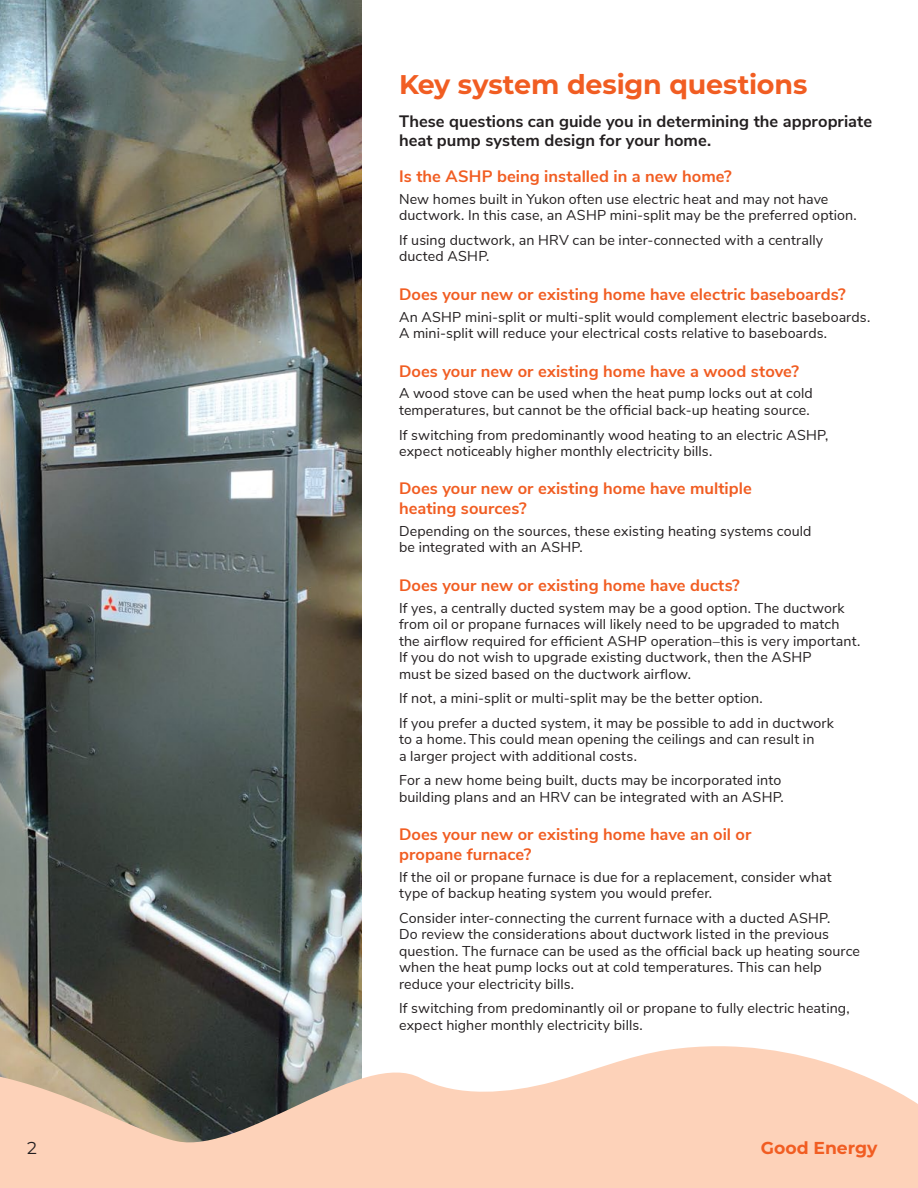
<style>
.page{position:relative;width:918px;height:1188px;background:#fff}
.page>*{position:absolute;margin:0;border:0;box-sizing:border-box;transform-origin:0 0}
.t1{font:700 27px "Montserrat";letter-spacing:-.005em;color:#f15d22}
.t2{font:700 17.25px "Montserrat";color:#f15d22}
.t3{font:17.25px "Montserrat";color:#231f20}
.t4{font:700 16.5px/19.5px "Nunito Sans";letter-spacing:.005em;color:#f15d22}
.t5{font:700 16.5px/19.5px "Nunito Sans";letter-spacing:.005em;color:#231f20}
.t6{font:14.25px/16.5px "Nunito Sans";letter-spacing:.01em;color:#231f20}
</style>
<div class="page">
<img style="left:0;top:0;width:362px;height:1030px">
<svg style="left:0;top:1030px;width:918px;height:158px;background:#ddc1ae"></svg>
<h1 class="t1" style="left:399px;top:65px;width:410px">Key system design questions</h1>
<p class="t5" style="left:399px;top:110px;width:475px">These questions can guide you in determining the appropriate heat pump system design for your home.</p>
<p class="t4" style="left:399px;top:165px;width:334px">Is the ASHP being installed in a new home?</p>
<p class="t6" style="left:399px;top:190px;width:459px">New homes built in Yukon often use electric heat and may not have ductwork. In this case, an ASHP mini-split may be the preferred option.</p>
<p class="t6" style="left:399px;top:231px;width:426px">If using ductwork, an HRV can be inter-connected with a centrally ducted ASHP.</p>
<p class="t4" style="left:399px;top:283px;width:448px">Does your new or existing home have electric baseboards?</p>
<p class="t6" style="left:399px;top:308px;width:473px">An ASHP mini-split or multi-split would complement electric baseboards.<br>A mini-split will reduce your electrical costs relative to baseboards.</p>
<p class="t4" style="left:399px;top:360px;width:402px">Does your new or existing home have a wood stove?</p>
<p class="t6" style="left:399px;top:384px;width:415px">A wood stove can be used when the heat pump locks out at cold temperatures, but cannot be the official back-up heating source.</p>
<p class="t6" style="left:399px;top:425px;width:431px">If switching from predominantly wood heating to an electric ASHP, expect noticeably higher monthly electricity bills.</p>
<p class="t4" style="left:399px;top:478px;width:354px">Does your new or existing home have multiple heating sources?</p>
<p class="t6" style="left:399px;top:522px;width:414px">Depending on the sources, these existing heating systems could be integrated with an ASHP.</p>
<p class="t4" style="left:399px;top:574px;width:342px">Does your new or existing home have ducts?</p>
<p class="t6" style="left:399px;top:599px;width:463px">If yes, a centrally ducted system may be a good option. The ductwork from oil or propane furnaces will likely need to be upgraded to match the airflow required for efficient ASHP operation–this is very important.<br>If you do not wish to upgrade existing ductwork, then the ASHP<br>must be sized based on the ductwork airflow.</p>
<p class="t6" style="left:399px;top:685px;width:436px;line-height:24.6px">If not, a mini-split or multi-split may be the better option.<br>If you prefer a ducted system, it may be possible to add in ductwork</p>
<p class="t6" style="left:399px;top:730px;width:417px">to a home. This could mean opening the ceilings and can result in a larger project with additional costs.</p>
<p class="t6" style="left:399px;top:771px;width:386px">For a new home being built, ducts may be incorporated into building plans and an HRV can be integrated with an ASHP.</p>
<p class="t4" style="left:399px;top:824px;width:354px">Does your new or existing home have an oil or propane furnace?</p>
<p class="t6" style="left:399px;top:868px;width:434px">If the oil or propane furnace is due for a replacement, consider what type of backup heating system you would prefer.</p>
<p class="t6" style="left:399px;top:909px;width:463px">Consider inter-connecting the current furnace with a ducted ASHP.<br>Do review the considerations about ductwork listed in the previous question. The furnace can be used as the official back up heating source when the heat pump locks out at cold temperatures. This can help reduce your electricity bills.</p>
<p class="t6" style="left:399px;top:999px;width:452px">If switching from predominantly oil or propane to fully electric heating, expect higher monthly electricity bills.</p>
<p class="t3" style="left:27px;top:1136px;width:11px">2</p>
<p class="t2" style="left:761px;top:1136px;width:118px">Good Energy</p>
</div>
